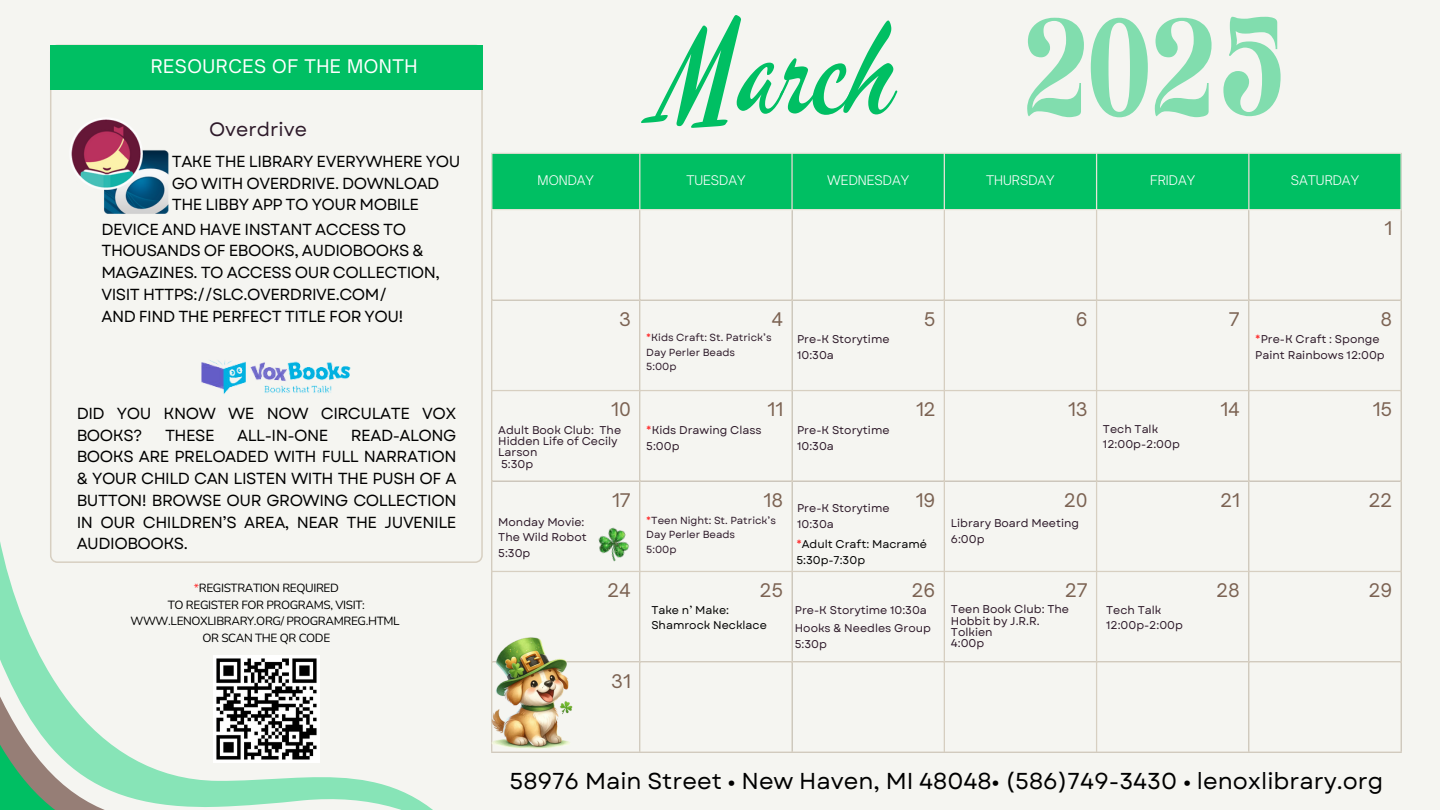
<style>
.page{position:relative;width:1440px;height:810px;background:#f5f5f1}
.page>*{position:absolute;margin:0;border:0;box-sizing:border-box;transform-origin:0 0}
.t1{font:127.2px "Mervale Script";color:#00bf63}
.t2{font:23px "Garet";color:#000}
.t3{font:19.3px "Garet";color:#2d1929}
.t4{font:18px "Open Sauce One";color:#7b6252}
.t5{font:18px "Open Sauce One";letter-spacing:.03em;color:#fff}
.t6{font:16px/21.8px "Garet";letter-spacing:-.03em;color:#000}
.t7{font:300 12.7px "Open Sauce One";color:#fff}
.t8{font:11.8px/16.5px "Nunito";letter-spacing:-.03em;color:#000;text-align:center}
.t9{font:11.3px/15.8px "Garet";color:#2d1929}
.t10{font:11.3px/15.8px "Garet";color:#000}
.t11{font:10.3px/14.2px "Garet";color:#2d1929}
.s1{color:#ff3131}
.s2{font-family:"Tan Harmoni";font-size:139.5px;color:#03c467}
</style>
<div class="page">
<div style="left:492px;top:154px;width:908px;height:55px;background:#00bf63"></div>
<hr style="left:491px;top:154px;width:1px;height:55px;background:#e8e4d9">
<hr style="left:639px;top:154px;width:1px;height:55px;background:#e8e4d9">
<hr style="left:791px;top:154px;width:2px;height:55px;background:#e8e4d9">
<hr style="left:944px;top:154px;width:1px;height:55px;background:#e8e4d9">
<hr style="left:1096px;top:154px;width:1px;height:55px;background:#e8e4d9">
<hr style="left:1248px;top:154px;width:1px;height:55px;background:#e8e4d9">
<hr style="left:1400px;top:154px;width:2px;height:55px;background:#e8e4d9">
<hr style="left:491px;top:153px;width:911px;height:1px;background:#e8e4d9">
<hr style="left:491px;top:209px;width:911px;height:1px;background:#e8e4d9">
<hr style="left:491px;top:210px;width:1px;height:542px;background:#d7cfc1">
<hr style="left:639px;top:210px;width:1px;height:542px;background:#d7cfc1">
<hr style="left:791px;top:210px;width:2px;height:542px;background:#d7cfc1">
<hr style="left:944px;top:210px;width:1px;height:542px;background:#d7cfc1">
<hr style="left:1096px;top:210px;width:1px;height:542px;background:#d7cfc1">
<hr style="left:1248px;top:210px;width:1px;height:542px;background:#d7cfc1">
<hr style="left:1400px;top:210px;width:2px;height:542px;background:#d7cfc1">
<hr style="left:491px;top:299px;width:911px;height:2px;background:#d7cfc1">
<hr style="left:491px;top:390px;width:911px;height:1px;background:#d7cfc1">
<hr style="left:491px;top:480px;width:911px;height:2px;background:#d7cfc1">
<hr style="left:491px;top:571px;width:911px;height:1px;background:#d7cfc1">
<hr style="left:491px;top:661px;width:911px;height:1px;background:#d7cfc1">
<hr style="left:491px;top:752px;width:911px;height:1px;background:#d7cfc1">
<svg style="left:50px;top:89px;width:433px;height:474px"></svg>
<div style="left:50px;top:45px;width:433px;height:44px;background:#00bf63"></div>
<svg style="left:0;top:534px;width:471px;height:137px"></svg>
<svg style="left:0;top:671px;width:433px;height:139px"></svg>
<svg style="left:0;top:724px;width:419px;height:86px"></svg>
<img style="left:598px;top:527px;width:31px;height:35px">
<img style="left:491px;top:635px;width:100px;height:116px">
<img style="left:213px;top:656px;width:107px;height:106px">
<img style="left:69px;top:116px;width:103px;height:102px">
<img style="left:177px;top:302px;width:210px;height:151px">
<p class="t5" style="left:151px;top:55px;width:268px">RESOURCES OF THE MONTH</p>
<h6 class="t3" style="left:209px;top:116px;width:100px">Overdrive</h6>
<p class="t6" style="left:172px;top:150px;width:290px">TAKE THE LIBRARY EVERYWHERE YOU<br>GO WITH OVERDRIVE. DOWNLOAD<br>THE LIBBY APP TO YOUR MOBILE</p>
<h6 class="t6" style="left:101px;top:218px;width:340px">DEVICE AND HAVE INSTANT ACCESS TO THOUSANDS OF EBOOKS, AUDIOBOOKS &amp; MAGAZINES. TO ACCESS OUR COLLECTION, VISIT HTTPS://SLC.OVERDRIVE.COM/<br>AND FIND THE PERFECT TITLE FOR YOU!</h6>
<h6 class="t6" style="left:77px;top:402px;width:381px">DID YOU KNOW WE NOW CIRCULATE VOX<br>BOOKS?</h6>
<h6 class="t6" style="left:77px;top:424px;width:381px;text-align:justify;text-indent:274px">READ-ALONG BOOKS ARE PRELOADED WITH FULL NARRATION &amp; YOUR CHILD CAN LISTEN WITH THE PUSH OF A BUTTON! BROWSE OUR GROWING COLLECTION IN OUR CHILDREN’S AREA, NEAR THE JUVENILE AUDIOBOOKS.</h6>
<p class="t8" style="left:130px;top:580px;width:271px"><span class="s1">*</span>REGISTRATION REQUIRED<br>TO REGISTER FOR PROGRAMS, VISIT:<br>WWW.LENOXLIBRARY.ORG/ PROGRAMREG.HTML<br>OR SCAN THE QR CODE</p>
<h6 class="t6" style="left:165px;top:424px;width:51px">THESE</h6>
<h6 class="t6" style="left:237px;top:424px;width:93px">ALL-IN-ONE</h6>
<p class="t1" style="left:665px;top:-12px;width:626px">March <span class="s2">2025</span></p>
<h1 class="t7" style="left:538px;top:173px;width:58px">MONDAY</h1>
<h1 class="t7" style="left:686px;top:173px;width:61px">TUESDAY</h1>
<h2 class="t7" style="left:827px;top:173px;width:83px">WEDNESDAY</h2>
<p class="t7" style="left:986px;top:173px;width:70px">THURSDAY</p>
<p class="t7" style="left:1150px;top:173px;width:46px">FRIDAY</p>
<h4 class="t7" style="left:1291px;top:173px;width:70px">SATURDAY</h4>
<h4 class="t4" style="left:1384px;top:217px;width:9px">1</h4>
<p class="t4" style="left:619px;top:308px;width:13px">3</p>
<h4 class="t4" style="left:771px;top:308px;width:13px">4</h4>
<p class="t4" style="left:924px;top:308px;width:13px">5</p>
<p class="t4" style="left:1076px;top:308px;width:13px">6</p>
<p class="t4" style="left:1229px;top:308px;width:12px">7</p>
<p class="t4" style="left:1380px;top:308px;width:13px">8</p>
<p class="t11" style="left:646px;top:331px;width:127px"><span class="s1">*</span>Kids Craft: St. Patrick’s<br>Day Perler Beads</p>
<p class="t11" style="left:646px;top:359px;width:32px">5:00p</p>
<p class="t9" style="left:797px;top:331px;width:94px">Pre-K Storytime</p>
<p class="t9" style="left:797px;top:347px;width:38px">10:30a</p>
<p class="t9" style="left:1255px;top:331px;width:131px"><span class="s1">*</span>Pre-K Craft : Sponge<br>Paint Rainbows 12:00p</p>
<p class="t4" style="left:611px;top:398px;width:21px">10</p>
<p class="t4" style="left:768px;top:398px;width:17px">11</p>
<p class="t4" style="left:916px;top:398px;width:21px">12</p>
<p class="t4" style="left:1068px;top:398px;width:21px">13</p>
<p class="t4" style="left:1220px;top:398px;width:21px">14</p>
<p class="t4" style="left:1373px;top:398px;width:21px">15</p>
<p class="t9" style="left:498px;top:424px;width:124px;line-height:11.2px">Adult Book Club: The<br>Hidden Life of Cecily<br>Larson</p>
<p class="t9" style="left:501px;top:456px;width:34px">5:30p</p>
<p class="t9" style="left:646px;top:422px;width:117px"><span class="s1">*</span>Kids Drawing Class</p>
<h6 class="t9" style="left:646px;top:438px;width:35px">5:00p</h6>
<p class="t9" style="left:797px;top:422px;width:94px">Pre-K Storytime</p>
<p class="t9" style="left:797px;top:438px;width:38px">10:30a</p>
<p class="t9" style="left:1103px;top:421px;width:57px">Tech Talk</p>
<p class="t9" style="left:1103px;top:437px;width:78px">12:00p-2:00p</p>
<p class="t9" style="left:498px;top:514px;width:90px">Monday Movie:<br>The Wild Robot</p>
<p class="t9" style="left:498px;top:545px;width:34px">5:30p</p>
<p class="t4" style="left:612px;top:489px;width:20px">17</p>
<p class="t4" style="left:764px;top:489px;width:21px">18</p>
<p class="t4" style="left:916px;top:489px;width:21px">19</p>
<p class="t4" style="left:1064px;top:489px;width:25px">20</p>
<p class="t4" style="left:1221px;top:489px;width:21px">21</p>
<p class="t4" style="left:1369px;top:489px;width:25px">22</p>
<p class="t9" style="left:797px;top:501px;width:94px">Pre-K Storytime</p>
<p class="t9" style="left:797px;top:516px;width:38px">10:30a</p>
<p class="t11" style="left:646px;top:513px;width:131px"><span class="s1">*</span>Teen Night: St. Patrick’s<br>Day Perler Beads</p>
<p class="t11" style="left:646px;top:542px;width:32px">5:00p</p>
<h6 class="t10" style="left:796px;top:536px;width:132px"><span class="s1">*</span>Adult Craft: Macramé<br>5:30p-7:30p</h6>
<h6 class="t9" style="left:951px;top:515px;width:130px">Library Board Meeting<br>6:00p</h6>
<p class="t4" style="left:607px;top:579px;width:25px">24</p>
<p class="t4" style="left:760px;top:579px;width:25px">25</p>
<p class="t4" style="left:912px;top:579px;width:25px">26</p>
<p class="t4" style="left:1065px;top:579px;width:24px">27</p>
<p class="t4" style="left:1217px;top:579px;width:25px">28</p>
<p class="t4" style="left:1369px;top:579px;width:25px">29</p>
<p class="t4" style="left:611px;top:670px;width:21px">31</p>
<h6 class="t10" style="left:651px;top:602px;width:117px">Take n’ Make:<br>Shamrock Necklace</h6>
<h6 class="t9" style="left:795px;top:602px;width:134px">Pre-K Storytime 10:30a</h6>
<p class="t9" style="left:795px;top:621px;width:138px">Hooks &amp; Needles Group<br>5:30p</p>
<h6 class="t9" style="left:951px;top:604px;width:120px;line-height:11.2px">Teen Book Club: The<br>Hobbit by J.R.R.<br>Tolkien</h6>
<p class="t9" style="left:951px;top:635px;width:35px">4:00p</p>
<h6 class="t9" style="left:1106px;top:602px;width:57px">Tech Talk</h6>
<p class="t9" style="left:1106px;top:618px;width:78px">12:00p-2:00p</p>
<p class="t2" style="left:510px;top:764px;width:875px">58976 Main Street • New Haven, MI 48048• (586)749-3430 • lenoxlibrary.org</p>
</div>
